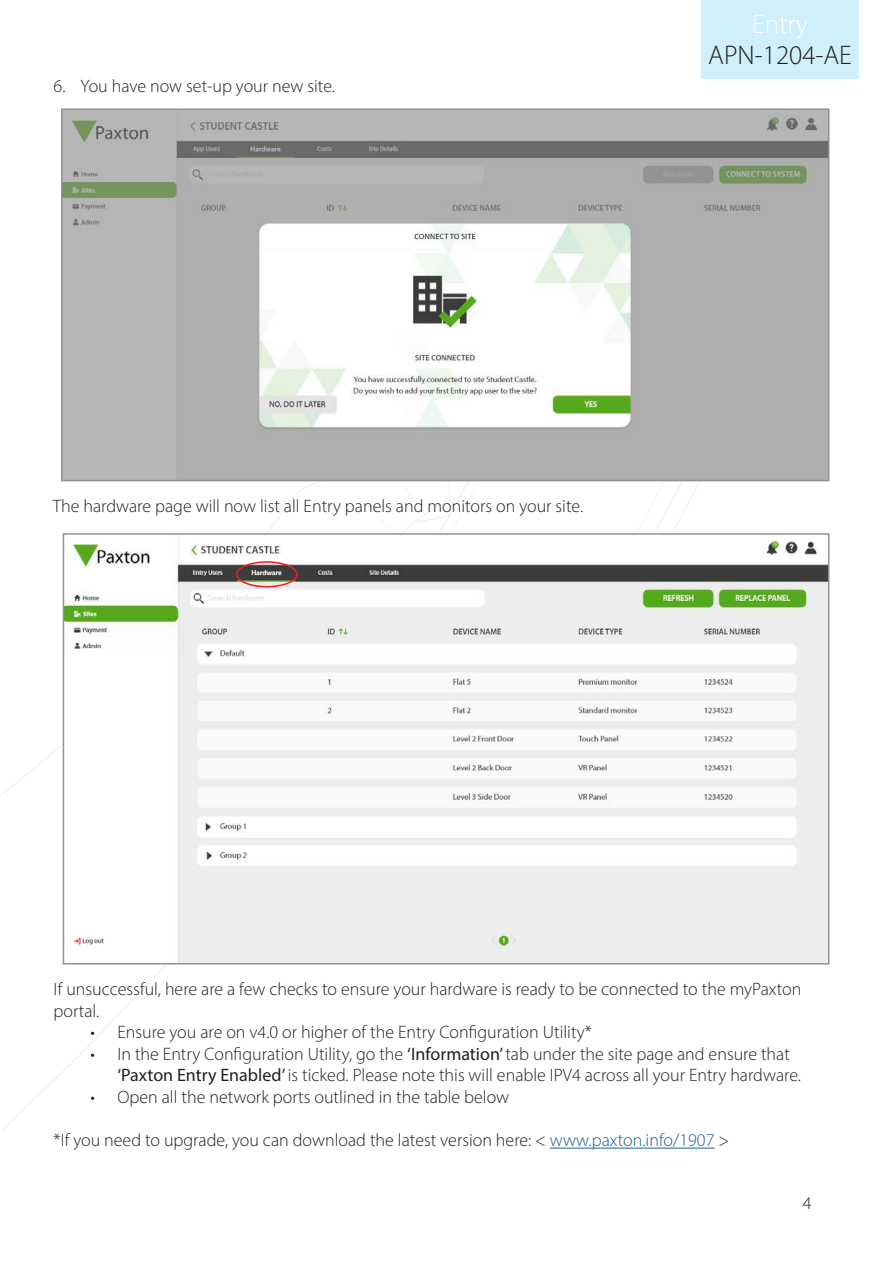
<style>
.page{position:relative;width:893px;height:1263px;background:#fff}
.page>*{position:absolute;margin:0;border:0;box-sizing:border-box;transform-origin:0 0}
.t1{font:300 27px "Myriad Pro";color:#231f20}
.t2{font:300 27px "Myriad Pro";color:#fff}
.Text{font:300 18px/21.6px "Myriad Pro";color:#231f20}
.s1{font-weight:400}
.s2{color:#175d9e}
</style>
<div class="page">
<svg style="left:1px;top:805px;width:605px;height:326px"></svg>
<div style="left:702px;top:0;width:157px;height:79px;background:#cfeffb"></div>
<img style="left:66px;top:539px;width:760px;height:422px">
<div style="left:63px;top:533px;width:766px;height:431px;border:2px solid #8f9194"></div>
<div style="left:236px;top:561px;width:62px;height:26px;border:2px solid #ee1d23;border-radius:50%"></div>
<img style="left:64px;top:111px;width:762px;height:367px">
<div style="left:61px;top:108px;width:768px;height:373px;border:2px solid #8f9194"></div>
<hr style="left:550px;top:1148px;width:164px;height:1px;background:#175d9e">
<h1 class="t2" style="left:752px;top:8px;width:58px">Entry</h1>
<p class="Text" style="left:54px;top:75px;width:283px">6. You have now set-up your new site.</p>
<h1 class="t1" style="left:708px;top:39px;width:145px">APN-1204-AE</h1>
<p class="Text" style="left:53px;top:495px;width:532px">The hardware page will now list all Entry panels and monitors on your site.</p>
<p class="Text" style="left:54px;top:978px;width:749px">If unsuccessful, here are a few checks to ensure your hardware is ready to be connected to the myPaxton portal.</p>
<p class="Text" style="left:90px;top:1021px;width:503px">• Ensure you are on v4.0 or higher of the Entry Configuration Utility*</p>
<p class="Text" style="left:117px;top:1043px;width:685px;text-indent:-27px">• In the Entry Configuration Utility, go the <span class="s1">‘Information’</span> tab under the site page and ensure that <span class="s1">‘Paxton Entry Enabled’</span> is ticked. Please note this will enable IPV4 across all your Entry hardware.</p>
<p class="Text" style="left:90px;top:1086px;width:420px">• Open all the network ports outlined in the table below</p>
<p class="Text" style="left:54px;top:1129px;width:677px">*If you need to upgrade, you can download the latest version here: &lt; <span class="s2">www.paxton.info/1907</span> &gt;</p>
<p class="Text" style="left:803px;top:1192px;width:10px">4</p>
</div>
